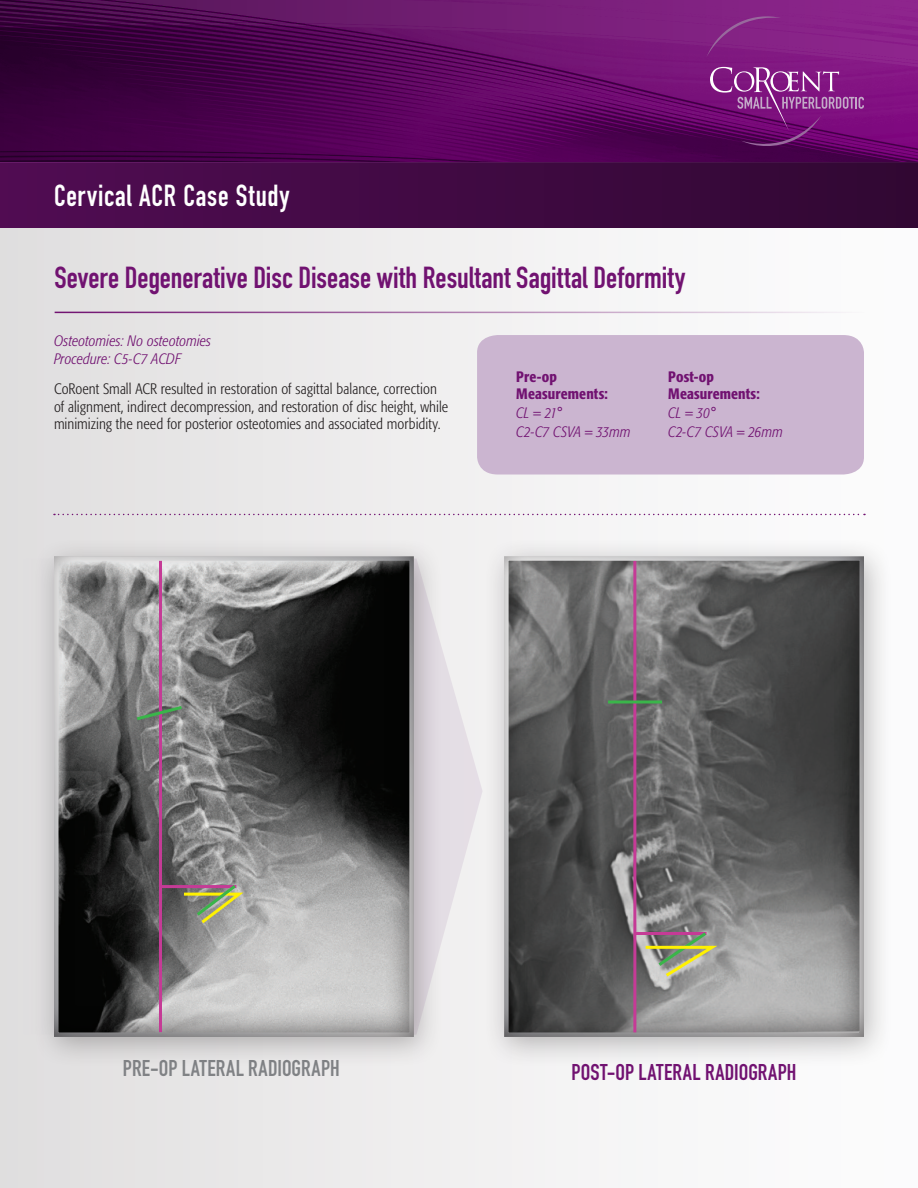
<style>
.page{position:relative;width:918px;height:1188px;background:#fff}
.page>*{position:absolute;margin:0;border:0;box-sizing:border-box;transform-origin:0 0}
.Subhead{font:30px "DIN Engschrift Std";color:#711271}
.Inside-SS-Page_Headi{font:30px "DIN Engschrift Std";letter-spacing:.03em;color:#fff;scale:.95 1}
.Subhead-2{font:22.5px "DIN Engschrift Std";letter-spacing:.01em;color:#711271}
.Subhead-3{font:22.5px "DIN Engschrift Std";letter-spacing:.01em;color:#808285}
.Body-text{font:300 condensed 15px/17.2px "Formata";letter-spacing:.005em;color:#231f20}
.Body-text-2{font:italic 300 condensed 15px/17.2px "Formata";letter-spacing:.005em;color:#711271}
.Body-text-3{font:500 condensed 15px/17.2px "Formata";letter-spacing:.01em;color:#711271}
</style>
<div class="page">
<div style="left:0;top:228px;width:918px;height:960px;background:linear-gradient(to right,#e1dfe0,#fefeff)"></div>
<svg style="left:0;top:0;width:918px;height:163px;background:#5a0a5c"></svg>
<div style="left:0;top:163px;width:918px;height:64px;background:linear-gradient(to right,#500c52,#300733)"></div>
<svg style="left:707px;top:16px;width:74px;height:41px;background:#842485"></svg>
<svg style="left:710px;top:67px;width:154px;height:79px;background:#822583"></svg>
<hr style="left:55px;top:312px;width:810px;height:1px;background:#711271">
<div style="left:477px;top:335px;width:387px;height:140px;background:#cbb5d0"></div>
<div style="left:482px;top:537px;width:411px;height:532px;background:#231f20;opacity:.3"></div>
<div style="left:503px;top:556px;width:362px;height:481px;background:#231f20;opacity:.65"></div>
<svg style="left:54px;top:514px;width:811px;height:1px"></svg>
<svg style="left:22px;top:558px;width:461px;height:477px;fill:#f0eff0"></svg>
<div style="left:32px;top:537px;width:411px;height:532px;background:#231f20;opacity:.3"></div>
<div style="left:53px;top:556px;width:362px;height:481px;background:#231f20;opacity:.65"></div>
<hr style="left:159px;top:561px;width:3px;height:471px;background:#c53b96">
<hr style="left:160px;top:885px;width:76px;height:3px;background:#c53b96">
<svg style="left:134px;top:704px;width:51px;height:18px"></svg>
<hr style="left:633px;top:561px;width:3px;height:471px;background:#c53b96">
<hr style="left:634px;top:932px;width:72px;height:3px;background:#c53b96">
<svg style="left:643px;top:929px;width:80px;height:50px;background:#a09d87"></svg>
<svg style="left:608px;top:700px;width:54px;height:4px"></svg>
<svg style="left:181px;top:882px;width:67px;height:44px;background:#9b9880"></svg>
<p class="Inside-SS-Page_Headi" style="left:54px;top:178px;width:249px">Cervical ACR Case Study</p>
<p class="Subhead" style="left:54px;top:260px;width:632px">Severe Degenerative Disc Disease with Resultant Sagittal Deformity</p>
<p class="Body-text-2" style="left:54px;top:333px;width:159px">Osteotomies: No osteotomies<br>Procedure: C5-C7 ACDF</p>
<p class="Body-text" style="left:54px;top:381px;width:396px">CoRoent Small ACR resulted in restoration of sagittal balance, correction of alignment, indirect decompression, and restoration of disc height, while minimizing the need for posterior osteotomies and associated morbidity.</p>
<p class="Body-text-3" style="left:516px;top:368px;width:93px">Pre-op<br>Measurements:</p>
<p class="Body-text-2" style="left:516px;top:405px;width:47px">CL = 21°</p>
<p class="Body-text-2" style="left:516px;top:423px;width:116px">C2-C7 CSVA = 33mm</p>
<p class="Body-text-3" style="left:668px;top:368px;width:93px">Post-op<br>Measurements:</p>
<p class="Body-text-2" style="left:668px;top:405px;width:49px">CL = 30°</p>
<p class="Body-text-2" style="left:668px;top:423px;width:116px">C2-C7 CSVA = 26mm</p>
<p class="Subhead-3" style="left:123px;top:1055px;width:219px">PRE-OP LATERAL RADIOGRAPH</p>
<p class="Subhead-2" style="left:572px;top:1059px;width:226px">POST-OP LATERAL RADIOGRAPH</p>
</div>
